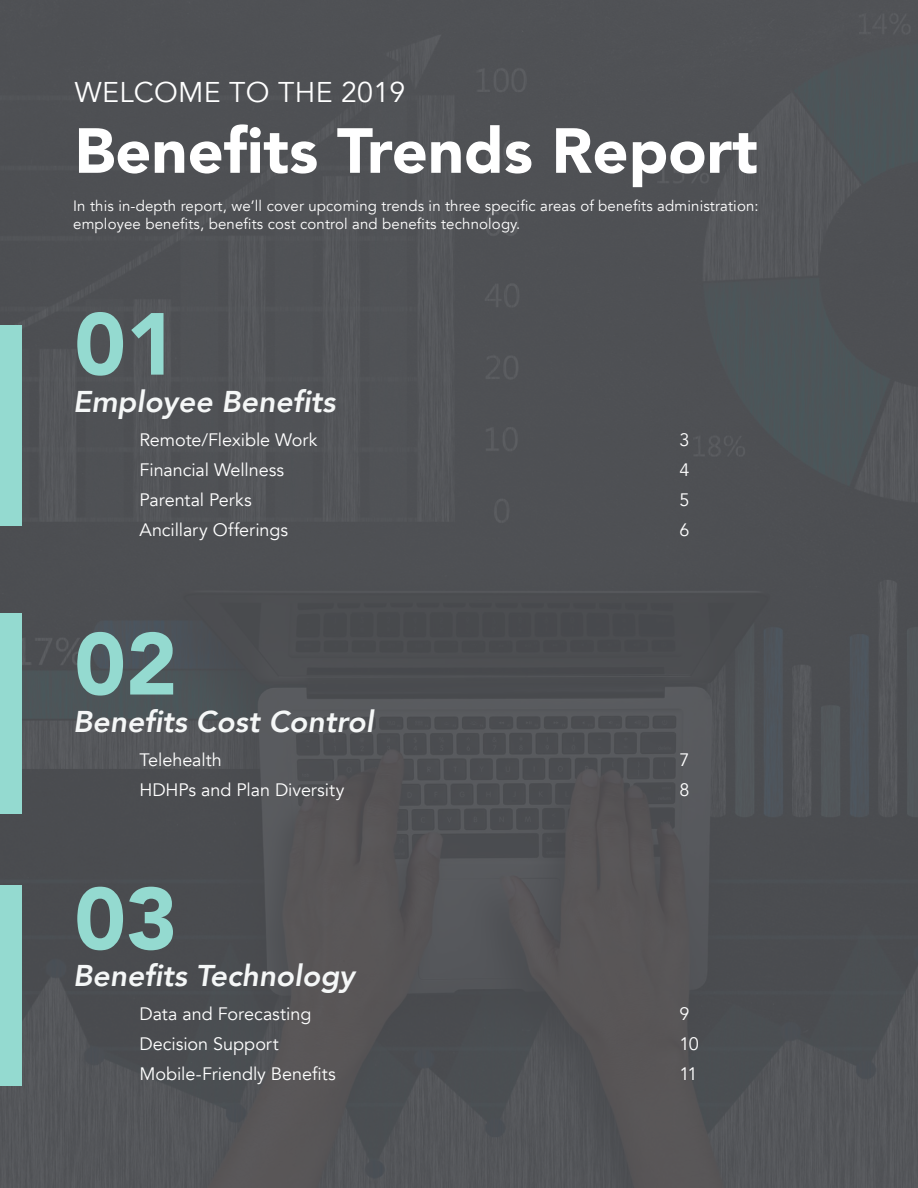
<style>
.page{position:relative;width:918px;height:1188px;background:#4e5054}
.page>*{position:absolute;margin:0;border:0;box-sizing:border-box;transform-origin:0 0}
.t1{font:900 63px "Avenir";color:#fff}
.t2{font:italic 800 30px "Avenir";color:#f5f7f7}
.t3{font:28.5px "Avenir";letter-spacing:.01em;color:#fff}
.t4{font:18px "Avenir";letter-spacing:-.005em;color:#fff}
.t5{font:15px/18px "Avenir";letter-spacing:.01em;color:#fff}
</style>
<div class="page">
<svg style="left:77px;top:312px;width:87px;height:64px"></svg>
<svg style="left:77px;top:887px;width:96px;height:63px"></svg>
<svg style="left:77px;top:632px;width:96px;height:64px"></svg>
<div style="left:0;top:325px;width:22px;height:200px;background:#94dad0"></div>
<div style="left:0;top:886px;width:22px;height:200px;background:#94dad0"></div>
<div style="left:0;top:614px;width:22px;height:200px;background:#94dad0"></div>
<p class="t3" style="left:75px;top:75px;width:332px">WELCOME TO THE 2019</p>
<p class="t1" style="left:74px;top:97px;width:685px">Benefits Trends Report</p>
<p class="t5" style="left:73px;top:197px;width:687px">In this in-depth report, we’ll cover upcoming trends in three specific areas of benefits administration: employee benefits, benefits cost control and benefits technology.</p>
<p class="t2" style="left:73px;top:383px;width:264px">Employee Benefits</p>
<p class="t4" style="left:140px;top:429px;width:179px">Remote/Flexible Work</p>
<p class="t4" style="left:680px;top:429px;width:12px">3</p>
<p class="t4" style="left:140px;top:459px;width:146px">Financial Wellness</p>
<p class="t4" style="left:680px;top:459px;width:12px">4</p>
<p class="t4" style="left:140px;top:489px;width:114px">Parental Perks</p>
<p class="t4" style="left:679px;top:489px;width:12px">5</p>
<p class="t4" style="left:140px;top:519px;width:150px">Ancillary Offerings</p>
<p class="t4" style="left:680px;top:519px;width:12px">6</p>
<p class="t2" style="left:73px;top:703px;width:302px">Benefits Cost Control</p>
<p class="t4" style="left:140px;top:749px;width:84px">Telehealth</p>
<p class="t4" style="left:679px;top:749px;width:12px">7</p>
<p class="t4" style="left:140px;top:779px;width:206px">HDHPs and Plan Diversity</p>
<p class="t4" style="left:680px;top:779px;width:12px">8</p>
<p class="t2" style="left:73px;top:958px;width:283px">Benefits Technology</p>
<p class="t4" style="left:140px;top:1004px;width:173px">Data and Forecasting</p>
<p class="t4" style="left:679px;top:1004px;width:12px">9</p>
<p class="t4" style="left:140px;top:1034px;width:141px">Decision Support</p>
<p class="t4" style="left:679px;top:1034px;width:21px">10</p>
<p class="t4" style="left:140px;top:1064px;width:198px">Mobile-Friendly Benefits</p>
<p class="t4" style="left:679px;top:1064px;width:20px">11</p>
</div>
